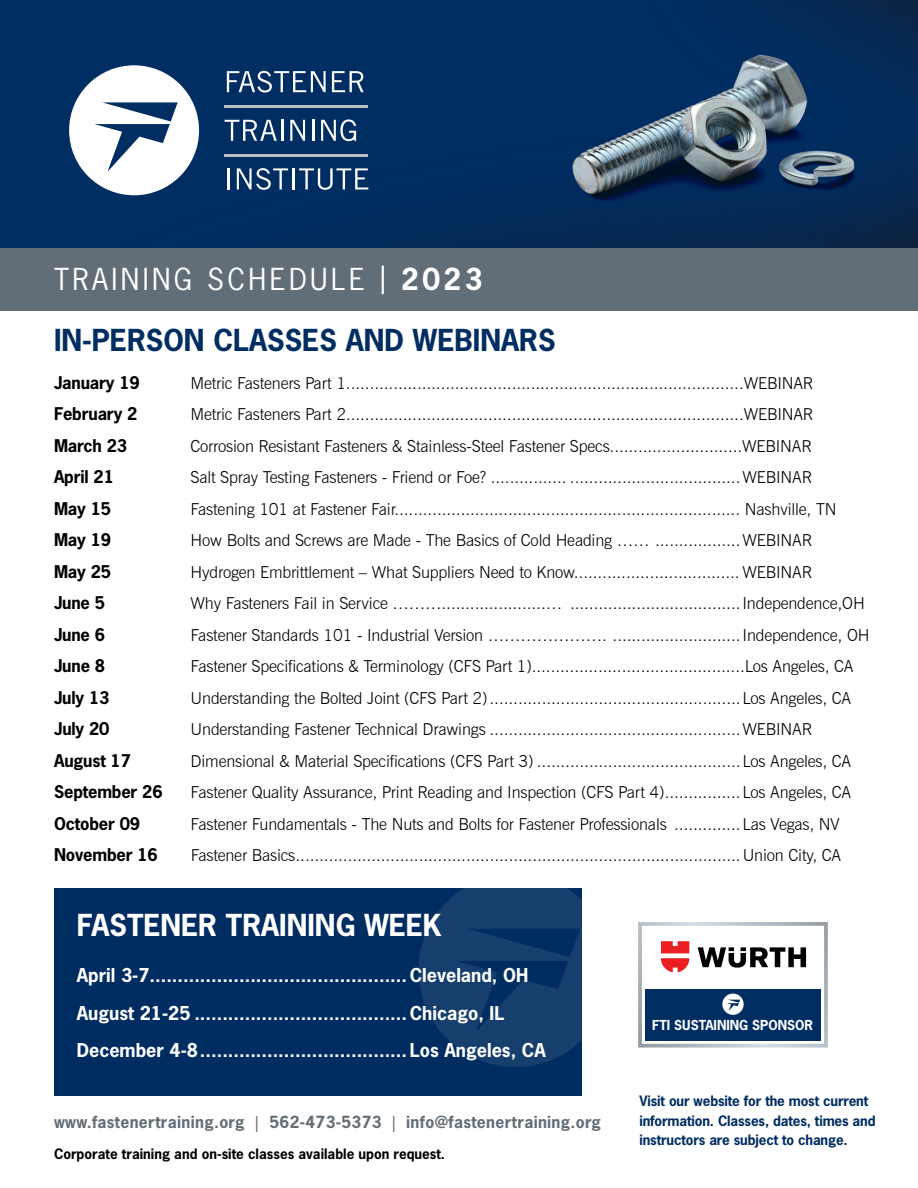
<style>
.page{position:relative;width:918px;height:1188px;background:#fff}
.page>*{position:absolute;margin:0;border:0;box-sizing:border-box;transform-origin:0 0}
.t1{font:700 28.5px/60.9px "News Gothic Std";color:#002d62}
.t2{font:700 28.5px "News Gothic Std";color:#fff}
.t3{font:700 18px/37.5px "News Gothic Std";color:#fff}
.t4{font:300 16.5px "News Gothic BT";letter-spacing:-.01em;color:#000}
.t5{font:700 16.5px "News Gothic Std";letter-spacing:-.01em;color:#000}
.t6{font:700 15.75px "News Gothic Std";letter-spacing:.02em;color:#626e77}
.t7{font:700 13.5px/19.5px "News Gothic Std";letter-spacing:-.01em;color:#002d62}
.t8{font:700 13.5px "News Gothic Std";color:#000}
.t9{font:700 12.9px "News Gothic Std";color:#fff}
.s1{font-weight:400;color:#fff}
.s2{color:#fff}
.s3{font-weight:400}
</style>
<div class="page">
<img style="left:0;top:0;width:918px;height:1096px">
<svg style="left:69px;top:65px;width:130px;height:130px"></svg>
<svg style="left:227px;top:71px;width:99px;height:21px"></svg>
<svg style="left:332px;top:71px;width:32px;height:21px"></svg>
<svg style="left:225px;top:120px;width:52px;height:21px"></svg>
<hr style="left:281px;top:120px;width:2px;height:21px;background:#fff">
<svg style="left:290px;top:120px;width:15px;height:21px"></svg>
<hr style="left:312px;top:120px;width:2px;height:21px;background:#fff">
<svg style="left:321px;top:119px;width:35px;height:22px"></svg>
<hr style="left:228px;top:168px;width:2px;height:21px;background:#fff">
<svg style="left:237px;top:168px;width:51px;height:22px"></svg>
<hr style="left:292px;top:168px;width:3px;height:21px;background:#fff">
<svg style="left:299px;top:168px;width:69px;height:22px;background:#3d5f87"></svg>
<hr style="left:224px;top:105px;width:143px;height:3px;background:#bcbec0">
<hr style="left:224px;top:154px;width:143px;height:2px;background:#bcbec0">
<div style="left:0;top:248px;width:918px;height:63px;background:#626e77"></div>
<div style="left:54px;top:888px;width:527px;height:208px;background:#002d61"></div>
<svg style="left:419px;top:874px;width:193px;height:193px"></svg>
<div style="left:591px;top:875px;width:327px;height:221px;background:#fff"></div>
<svg style="left:638px;top:922px;width:190px;height:126px"></svg>
<h1 class="t1" style="left:54px;top:248px;width:503px"><span class="s1">TRAINING SCHEDULE |</span> <span class="s2">2023<br></span>IN-PERSON CLASSES AND WEBINARS</h1>
<p class="t5" style="left:54px;top:371px;width:87px">January 19</p>
<p class="t4" style="left:191px;top:373px;width:624px">Metric Fasteners Part 1....................................................................................WEBINAR</p>
<p class="t5" style="left:54px;top:403px;width:85px">February 2</p>
<p class="t4" style="left:191px;top:404px;width:624px">Metric Fasteners Part 2....................................................................................WEBINAR</p>
<p class="t5" style="left:54px;top:434px;width:75px">March 23</p>
<p class="t4" style="left:191px;top:436px;width:623px">Corrosion Resistant Fasteners &amp; Stainless-Steel Fastener Specs............................WEBINAR</p>
<p class="t5" style="left:54px;top:466px;width:61px">April 21</p>
<p class="t4" style="left:191px;top:467px;width:623px">Salt Spray Testing Fasteners - Friend or Foe? ................ ....................................WEBINAR</p>
<p class="t5" style="left:54px;top:497px;width:59px">May 15</p>
<p class="t4" style="left:191px;top:499px;width:648px">Fastening 101 at Fastener Fair......................................................................... Nashville, TN</p>
<p class="t5" style="left:54px;top:529px;width:59px">May 19</p>
<p class="t4" style="left:191px;top:530px;width:623px">How Bolts and Screws are Made - The Basics of Cold Heading …… ..................WEBINAR</p>
<p class="t5" style="left:54px;top:560px;width:59px">May 25</p>
<p class="t4" style="left:191px;top:562px;width:623px">Hydrogen Embrittlement – What Suppliers Need to Know................................... WEBINAR</p>
<p class="t5" style="left:54px;top:592px;width:53px">June 5</p>
<p class="t4" style="left:191px;top:593px;width:676px">Why Fasteners Fail in Service ………......................… ....................................Independence,OH</p>
<p class="t5" style="left:54px;top:623px;width:53px">June 6</p>
<p class="t4" style="left:191px;top:625px;width:680px">Fastener Standards 101 - Industrial Version …………………. ...........................Independence, OH</p>
<p class="t5" style="left:54px;top:655px;width:53px">June 8</p>
<p class="t4" style="left:191px;top:656px;width:664px">Fastener Specifications &amp; Terminology (CFS Part 1).............................................Los Angeles, CA</p>
<p class="t5" style="left:54px;top:686px;width:57px">July 13</p>
<p class="t4" style="left:191px;top:688px;width:662px">Understanding the Bolted Joint (CFS Part 2).....................................................Los Angeles, CA</p>
<p class="t5" style="left:54px;top:718px;width:57px">July 20</p>
<p class="t4" style="left:191px;top:719px;width:623px">Understanding Fastener Technical Drawings .....................................................WEBINAR</p>
<p class="t5" style="left:54px;top:749px;width:78px">August 17</p>
<p class="t4" style="left:191px;top:751px;width:662px">Dimensional &amp; Material Specifications (CFS Part 3) ...........................................Los Angeles, CA</p>
<p class="t5" style="left:54px;top:781px;width:110px">September 26</p>
<p class="t4" style="left:191px;top:782px;width:662px">Fastener Quality Assurance, Print Reading and Inspection (CFS Part 4)................Los Angeles, CA</p>
<p class="t5" style="left:54px;top:812px;width:88px">October 09</p>
<p class="t4" style="left:191px;top:814px;width:651px">Fastener Fundamentals - The Nuts and Bolts for Fastener Professionals ..............Las Vegas, NV</p>
<p class="t5" style="left:54px;top:844px;width:105px">November 16</p>
<p class="t4" style="left:191px;top:845px;width:652px">Fastener Basics..............................................................................................Union City, CA</p>
<h1 class="t2" style="left:77px;top:906px;width:367px">FASTENER TRAINING WEEK</h1>
<p class="t3" style="left:77px;top:956px;width:470px">April 3-7..............................................Cleveland, OH<br>August 21-25 ......................................Chicago, IL<br>December 4-8..................................... Los Angeles, CA</p>
<p class="t6" style="left:54px;top:1111px;width:548px">www.fastenertraining.org <span class="s3">|</span> 562-473-5373 <span class="s3">|</span> info@fastenertraining.org</p>
<p class="t8" style="left:54px;top:1145px;width:393px">Corporate training and on-site classes available upon request.</p>
<p class="t9" style="left:652px;top:1017px;width:162px">FTI SUSTAINING SPONSOR</p>
<p class="t7" style="left:639px;top:1091px;width:238px">Visit our website for the most current information. Classes, dates, times and instructors are subject to change.</p>
</div>
